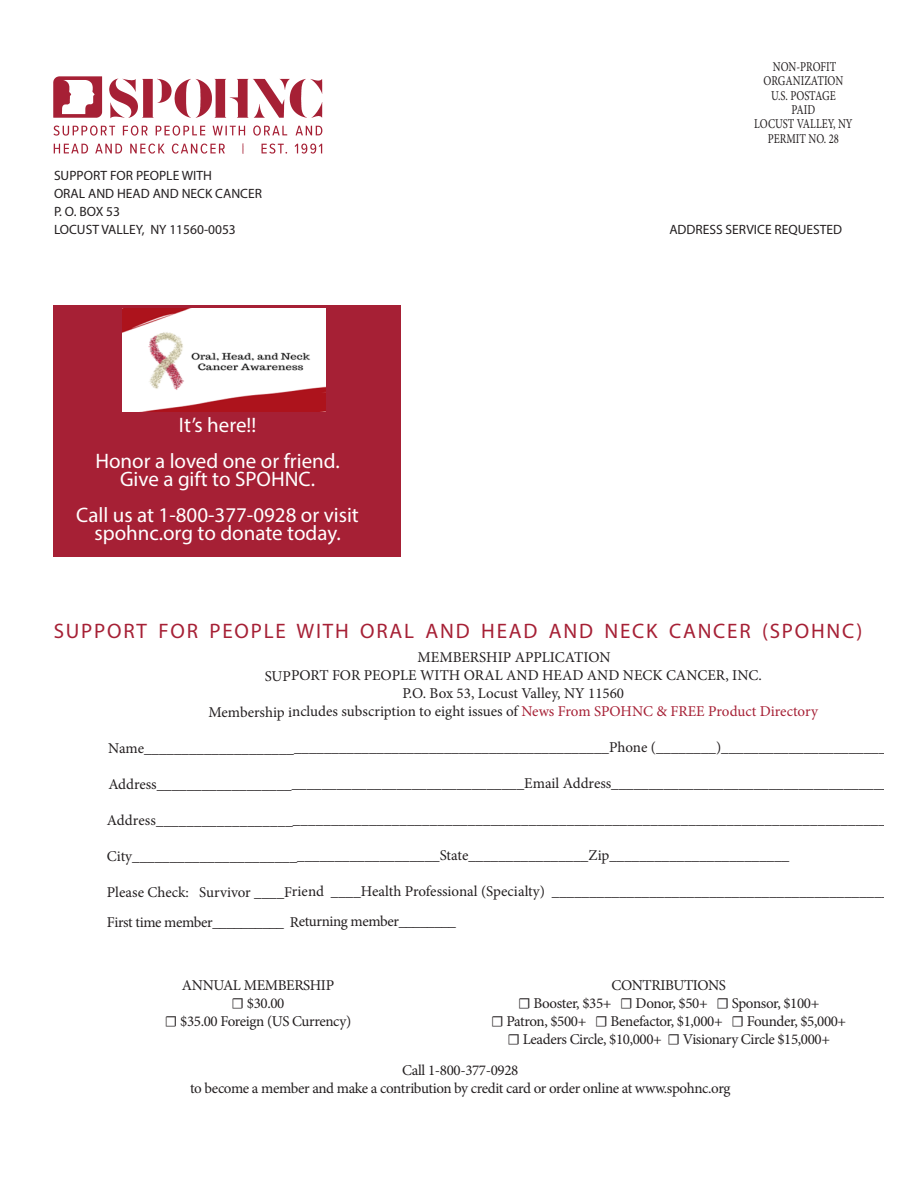
<style>
.page{position:relative;width:918px;height:1188px;background:#fff}
.page>*{position:absolute;margin:0;border:0;box-sizing:border-box;transform-origin:0 0}
.t1{font:21px/36px "Myriad Pro";color:#fff;text-align:center}
.t2{font:21px "Myriad Pro";letter-spacing:.085em;color:#a62035}
.t3{font:15px/18px "Minion Pro";letter-spacing:-.015em;color:#231f20;text-align:center}
.t4{font:15px "Minion Pro";letter-spacing:.005em;color:#231f20}
.t5{font:13.5px/18px "Myriad Pro";color:#231f20}
.t6{font:13.5px/14.4px "Minion Pro";color:#231f20;text-align:center;scale:.79 1}
.s1{color:#a62035}
</style>
<div class="page">
<div style="left:53px;top:305px;width:347px;height:252px;background:#a62035"></div>
<img style="left:122px;top:308px;width:203px;height:104px">
<img style="left:53px;top:76px;width:270px;height:78px">
<p class="t5" style="left:54px;top:166px;width:209px">SUPPORT FOR PEOPLE WITH<br>ORAL AND HEAD AND NECK CANCER<br>P. O. BOX 53<br>LOCUST VALLEY, NY 11560-0053</p>
<p class="t1" style="left:95px;top:407px;width:246px">It’s here!!<br>Honor a loved one or friend.</p>
<p class="t1" style="left:76px;top:461px;width:284px">Give a gift to SPOHNC.<br>Call us at 1-800-377-0928 or visit</p>
<p class="t1" style="left:94px;top:515px;width:248px">spohnc.org to donate today.</p>
<p class="t6" style="left:754px;top:60px;width:126px">NON-PROFIT<br>ORGANIZATION<br>U.S. POSTAGE<br>PAID<br>LOCUST VALLEY, NY<br>PERMIT NO. 28</p>
<p class="t5" style="left:669px;top:220px;width:174px">ADDRESS SERVICE REQUESTED</p>
<p class="t2" style="left:54px;top:618px;width:810px">SUPPORT FOR PEOPLE WITH ORAL AND HEAD AND NECK CANCER (SPOHNC)</p>
<p class="t3" style="left:209px;top:649px;width:611px">MEMBERSHIP APPLICATION<br>SUPPORT FOR PEOPLE WITH ORAL AND HEAD AND NECK CANCER, INC.<br>P.O. Box 53, Locust Valley, NY 11560<br>Membership includes subscription to eight issues of <span class="s1">News From SPOHNC &amp; FREE Product Directory</span></p>
<p class="t3" style="left:108px;top:739px;width:809px">Name______________________________________________________________Phone (________)__________________________</p>
<p class="t3" style="left:108px;top:775px;width:804px">Address_________________________________________________Email Address________________________________________</p>
<p class="t4" style="left:107px;top:810px;width:811px">Address____________________________________________________________________________________________________</p>
<p class="t3" style="left:107px;top:847px;width:684px">City_________________________________________State________________Zip________________________</p>
<p class="t3" style="left:107px;top:877px;width:799px;line-height:30.2px;text-align:left">Please Check: Survivor ____Friend ____Health Professional (Specialty) _______________________________________________<br>First time member__________ Returning member________</p>
<p class="t3" style="left:165px;top:976px;width:188px">ANNUAL MEMBERSHIP<br>☐ $30.00<br>☐ $35.00 Foreign (US Currency)</p>
<p class="t3" style="left:491px;top:976px;width:357px">CONTRIBUTIONS<br>☐ Booster, $35+ ☐ Donor, $50+ ☐ Sponsor, $100+<br>☐ Patron, $500+ ☐ Benefactor, $1,000+ ☐ Founder, $5,000+ ☐ Leaders Circle, $10,000+ ☐ Visionary Circle $15,000+</p>
<p class="t3" style="left:190px;top:1062px;width:542px">Call 1-800-377-0928<br>to become a member and make a contribution by credit card or order online at www.spohnc.org</p>
</div>
